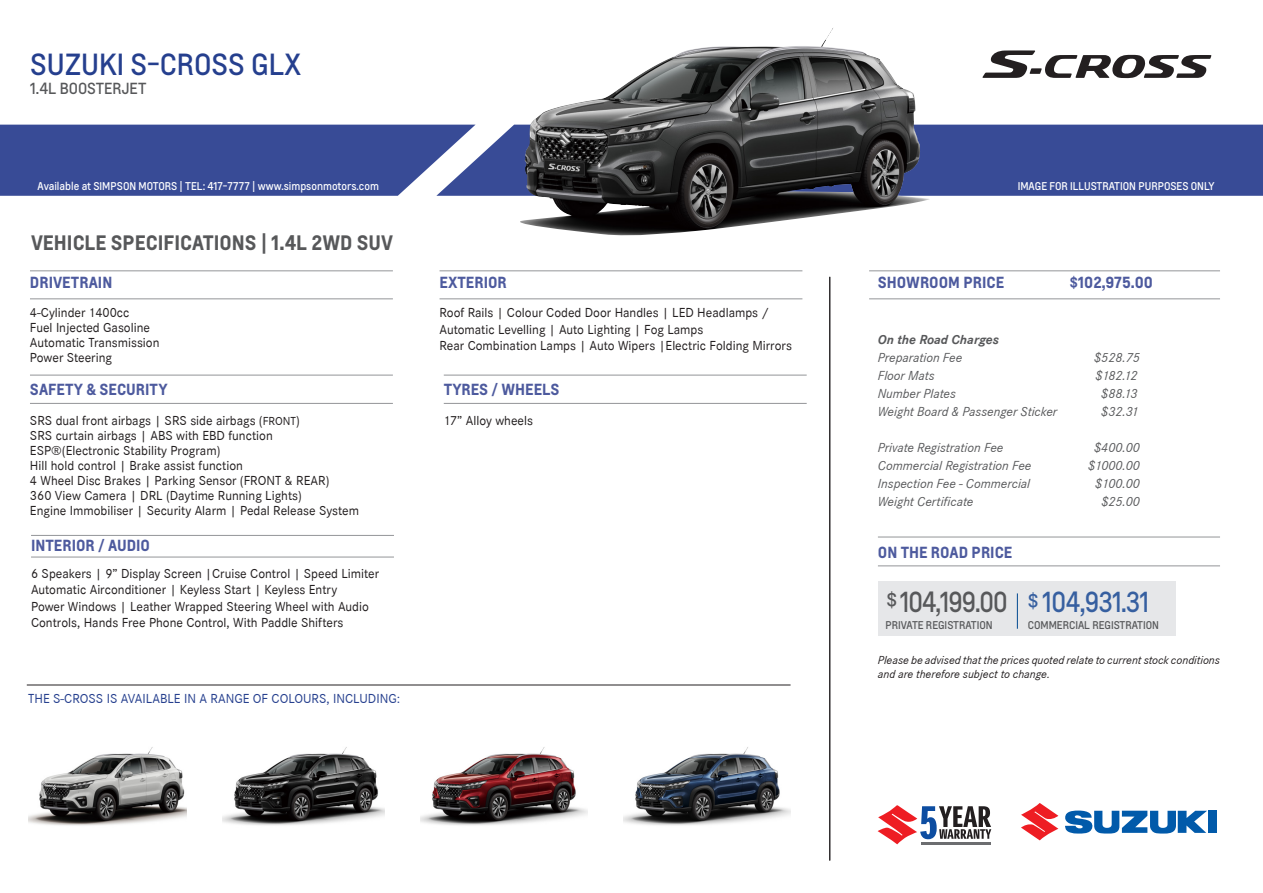
<style>
.page{position:relative;width:1263px;height:893px;background:#fff}
.page>*{position:absolute;margin:0;border:0;box-sizing:border-box;transform-origin:0 0}
.t1{font:28.5px "Louis";color:#253f8e}
.t2{font:27px "Louis";letter-spacing:-.04em;color:#57585a;scale:.9 1}
.t3{font:27px "Louis";letter-spacing:-.02em;color:#365fa0;scale:.91 1}
.t4{font:700 19.5px "Louis";color:#57585a}
.t5{font:19.5px "Louis";color:#365fa0}
.t6{font:19.5px "Louis";color:#57585a}
.t7{font:700 15px "Louis";color:#4d5a9e}
.t8{font:15px "Louis";color:#57585a}
.t9{font:13.5px/16.5px "Corporate S";color:#231f20}
.t10{font:italic 13.5px "Corporate S";color:#57585a}
.t11{font:13.5px "Corporate S";color:#253f8e}
.t12{font:italic 700 13.5px "Corporate S";color:#57585a}
.t13{font:italic 12px/13.5px "Corporate S";color:#231f20}
.t14{font:10.5px "Louis";color:#fff}
.t15{font:10.5px "Louis";color:#57585a}
.s1{font-size:12px}
</style>
<div class="page">
<div style="left:476px;top:125px;width:787px;height:71px;background:#384b96"></div>
<svg style="left:0;top:125px;width:476px;height:71px;background:#44569c"></svg>
<hr style="left:30px;top:298px;width:363px;height:1px;background:#939598">
<hr style="left:439px;top:298px;width:363px;height:1px;background:#939598">
<hr style="left:30px;top:403px;width:363px;height:1px;background:#939598">
<hr style="left:444px;top:403px;width:363px;height:1px;background:#939598">
<hr style="left:31px;top:557px;width:363px;height:1px;background:#939598">
<hr style="left:30px;top:270px;width:363px;height:1px;background:#939598">
<hr style="left:439px;top:270px;width:363px;height:1px;background:#939598">
<hr style="left:30px;top:375px;width:363px;height:1px;background:#939598">
<hr style="left:444px;top:375px;width:363px;height:1px;background:#939598">
<hr style="left:31px;top:535px;width:363px;height:1px;background:#939598">
<hr style="left:829px;top:277px;width:1px;height:583px;background:#231f20">
<hr style="left:27px;top:685px;width:763px;height:1px;background:#231f20">
<svg style="left:982px;top:50px;width:229px;height:28px"></svg>
<svg style="left:1021px;top:803px;width:37px;height:37px"></svg>
<div style="left:1208px;top:811px;width:9px;height:22px;background:#015aaa"></div>
<svg style="left:1065px;top:810px;width:142px;height:23px"></svg>
<hr style="left:921px;top:842px;width:70px;height:3px;background:#6c6d70">
<svg style="left:878px;top:805px;width:113px;height:39px"></svg>
<img style="left:498px;top:28px;width:432px;height:208px">
<img style="left:28px;top:747px;width:158px;height:79px">
<img style="left:223px;top:747px;width:161px;height:78px">
<img style="left:421px;top:747px;width:166px;height:78px">
<img style="left:624px;top:747px;width:166px;height:79px">
<hr style="left:869px;top:298px;width:351px;height:1px;background:#939598">
<hr style="left:869px;top:270px;width:351px;height:1px;background:#939598">
<div style="left:878px;top:582px;width:298px;height:54px;background:#e6e7e9"></div>
<hr style="left:878px;top:537px;width:342px;height:1px;background:#939598">
<hr style="left:878px;top:565px;width:342px;height:1px;background:#939598">
<hr style="left:1017px;top:593px;width:1px;height:36px;background:#014990">
<p class="t1" style="left:30px;top:45px;width:272px">SUZUKI S-CROSS GLX</p>
<p class="t8" style="left:30px;top:79px;width:118px">1.4L BOOSTERJET</p>
<p class="t14" style="left:38px;top:179px;width:343px">Available at SIMPSON MOTORS | TEL: 417-7777 | www.simpsonmotors.com</p>
<p class="t14" style="left:1018px;top:179px;width:198px">IMAGE FOR ILLUSTRATION PURPOSES ONLY</p>
<p class="t4" style="left:31px;top:230px;width:364px">VEHICLE SPECIFICATIONS | 1.4L 2WD SUV</p>
<p class="t7" style="left:30px;top:273px;width:84px">DRIVETRAIN</p>
<p class="t9" style="left:30px;top:305px;width:101px">4-Cylinder 1400cc</p>
<p class="t9" style="left:30px;top:320px;width:122px">Fuel Injected Gasoline</p>
<p class="t9" style="left:30px;top:335px;width:131px">Automatic Transmission</p>
<p class="t9" style="left:30px;top:350px;width:84px">Power Steering</p>
<p class="t7" style="left:439px;top:273px;width:69px">EXTERIOR</p>
<p class="t9" style="left:439px;top:305px;width:331px">Roof Rails | Colour Coded Door Handles | LED Headlamps /</p>
<p class="t9" style="left:439px;top:321px;width:265px">Automatic Levelling | Auto Lighting | Fog Lamps</p>
<p class="t9" style="left:439px;top:338px;width:354px">Rear Combination Lamps | Auto Wipers |Electric Folding Mirrors</p>
<p class="t7" style="left:30px;top:379px;width:139px">SAFETY &amp; SECURITY</p>
<p class="t7" style="left:444px;top:379px;width:117px">TYRES / WHEELS</p>
<p class="t9" style="left:30px;top:412px;width:271px">SRS dual front airbags | SRS side airbags (<span class="s1">FRONT</span>)</p>
<p class="t9" style="left:30px;top:427px;width:244px">SRS curtain airbags | ABS with EBD function</p>
<p class="t9" style="left:30px;top:442px;width:192px">ESP®(Electronic Stability Program)</p>
<p class="t9" style="left:30px;top:457px;width:214px">Hill hold control | Brake assist function</p>
<p class="t9" style="left:30px;top:472px;width:301px">4 Wheel Disc Brakes | Parking Sensor (FRONT &amp; REAR)</p>
<p class="t9" style="left:30px;top:487px;width:273px">360 View Camera | DRL (Daytime Running Lights)</p>
<p class="t9" style="left:30px;top:502px;width:331px">Engine Immobiliser | Security Alarm | Pedal Release System</p>
<p class="t7" style="left:31px;top:535px;width:121px">INTERIOR / AUDIO</p>
<p class="t9" style="left:31px;top:565px;width:350px">6 Speakers | 9” Display Screen |Cruise Control | Speed Limiter</p>
<p class="t9" style="left:31px;top:582px;width:308px">Automatic Airconditioner | Keyless Start | Keyless Entry</p>
<p class="t9" style="left:31px;top:598px;width:339px">Power Windows | Leather Wrapped Steering Wheel with Audio<br>Controls, Hands Free Phone Control, With Paddle Shifters</p>
<p class="t11" style="left:28px;top:691px;width:373px">THE S-CROSS IS AVAILABLE IN A RANGE OF COLOURS, INCLUDING:</p>
<p class="t9" style="left:444px;top:412px;width:91px">17” Alloy wheels</p>
<p class="t7" style="left:878px;top:273px;width:128px">SHOWROOM PRICE</p>
<p class="t7" style="left:1070px;top:273px;width:85px">$102,975.00</p>
<p class="t12" style="left:878px;top:331px;width:123px">On the Road Charges</p>
<p class="t10" style="left:878px;top:350px;width:86px">Preparation Fee</p>
<p class="t10" style="left:1094px;top:350px;width:47px">$528.75</p>
<p class="t10" style="left:878px;top:368px;width:58px">Floor Mats</p>
<p class="t10" style="left:1095px;top:368px;width:44px">$182.12</p>
<p class="t10" style="left:878px;top:386px;width:80px">Number Plates</p>
<p class="t10" style="left:1101px;top:386px;width:38px">$88.13</p>
<p class="t10" style="left:878px;top:404px;width:181px">Weight Board &amp; Passenger Sticker</p>
<p class="t10" style="left:1101px;top:404px;width:39px">$32.31</p>
<p class="t10" style="left:878px;top:440px;width:127px">Private Registration Fee</p>
<p class="t10" style="left:1094px;top:440px;width:47px">$400.00</p>
<p class="t10" style="left:878px;top:458px;width:155px">Commercial Registration Fee</p>
<p class="t10" style="left:1088px;top:458px;width:53px">$1000.00</p>
<p class="t10" style="left:878px;top:476px;width:154px">Inspection Fee - Commercial</p>
<p class="t10" style="left:1095px;top:476px;width:46px">$100.00</p>
<p class="t10" style="left:878px;top:494px;width:97px">Weight Certificate</p>
<p class="t10" style="left:1101px;top:494px;width:40px">$25.00</p>
<p class="t7" style="left:878px;top:542px;width:136px">ON THE ROAD PRICE</p>
<p class="t6" style="left:886px;top:587px;width:12px">$</p>
<p class="t2" style="left:900px;top:584px;width:121px">104,199.00</p>
<p class="t5" style="left:1028px;top:588px;width:12px">$</p>
<p class="t3" style="left:1043px;top:584px;width:118px">104,931.31</p>
<p class="t15" style="left:885px;top:618px;width:109px">PRIVATE REGISTRATION</p>
<p class="t15" style="left:1028px;top:618px;width:133px">COMMERCIAL REGISTRATION</p>
<p class="t13" style="left:878px;top:653px;width:344px">Please be advised that the prices quoted relate to current stock conditions and are therefore subject to change.</p>
</div>
